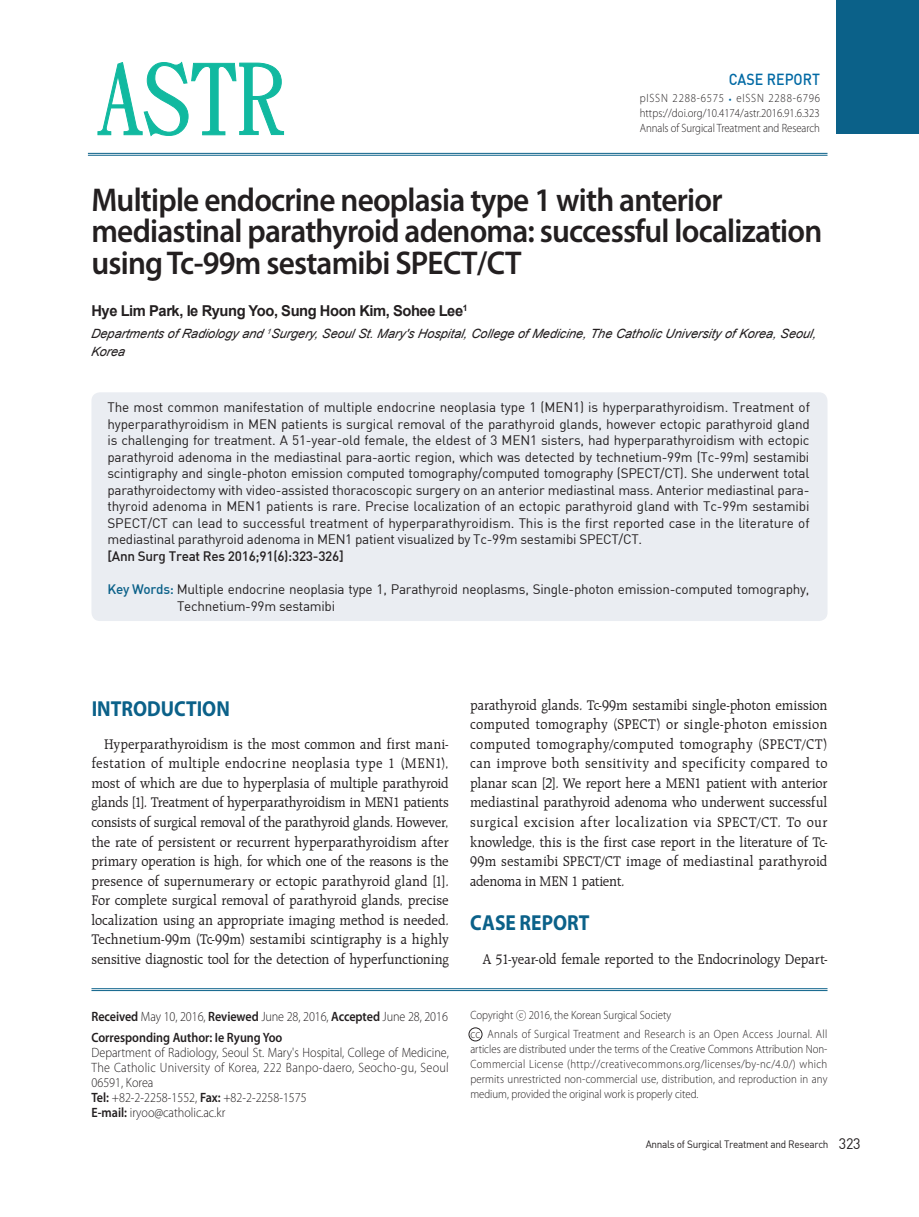
<style>
.page{position:relative;width:919px;height:1217px;background:#fff}
.page>*{position:absolute;margin:0;border:0;box-sizing:border-box;transform-origin:0 0}
.t1{font:600 33px/31.5px "Myriad Pro";letter-spacing:-.025em;color:#231f20;scale:.95 1}
.t2{font:700 21.75px "Myriad Pro";color:#0b6189;scale:.9 1}
.t3{font:15.75px "Dinmed";color:#0069a4;scale:.9 1}
.t4{font:15px/19.5px "Raleigh BT";letter-spacing:-.01em;color:#231f20;text-align:justify;scale:.94 1}
.t5{font:700 15px "Arial";letter-spacing:-.03em;color:#231f20}
.t6{font:13.5px/16.5px "Dinreg";letter-spacing:-.015em;color:#231f20}
.t7{font:300 13.5px/15px "Myriad Pro";color:#231f20;scale:.9 1}
.t8{font:600 13.5px/21px "Myriad Pro";color:#231f20;scale:.9 1}
.t9{font:13.5px "Dinmed";letter-spacing:-.02em;color:#231f20}
.t10{font:italic 12.75px/18px "Arial";color:#231f20}
.t11{font:300 12px/15px "Myriad Pro";color:#231f20;text-align:justify;scale:.9 1}
.t12{font:300 12px/18px "Myriad Pro";letter-spacing:.025em;color:#231f20;scale:.9 1}
.t13{font:10.5px "Dinreg";letter-spacing:-.025em;color:#231f20;scale:.95 1}
.s1{font-size:12.45px;color:#0069a4}
.s2{font-family:"Dinmed";color:#0b6189}
.s3{font-weight:300}
.s4{font-weight:600}
.s5{font-family:"Ymjo 420";font-weight:400}
.s6{font-size:15px}
</style>
<div class="page">
<svg style="left:97px;top:61px;width:187px;height:76px"></svg>
<hr style="left:88px;top:153px;width:739px;height:1px;background:#0b6189">
<hr style="left:88px;top:155px;width:739px;height:1px;background:#0b6189">
<div style="left:91px;top:392px;width:736px;height:229px;background:#eaedf2;border-radius:9px"></div>
<div style="left:836px;top:0;width:82px;height:134px;background:#0b6189"></div>
<hr style="left:91px;top:988px;width:736px;height:1px;background:#0b6189">
<hr style="left:91px;top:990px;width:736px;height:1px;background:#0b6189">
<div style="left:468px;top:1027px;width:14px;height:13px;border:1px solid #231f20;border-radius:50%"></div>
<p class="t3" style="left:728px;top:69px;width:103px">CASE REPORT</p>
<p class="t11" style="left:639px;top:91px;width:202px">pISSN 2288-6575 <span class="s1">•</span> eISSN 2288-6796 https://doi.org/10.4174/astr.2016.91.6.323<br>Annals of Surgical Treatment and Research</p>
<h1 class="t1" style="left:91px;top:183px;width:770px">Multiple endocrine neoplasia type 1 with anterior mediastinal parathyroid adenoma: successful localization using Tc-99m sestamibi SPECT/CT</h1>
<p class="t5" style="left:91px;top:300px;width:377px">Hye Lim Park, Ie Ryung Yoo, Sung Hoon Kim, Sohee Lee<sup>1</sup></p>
<p class="t10" style="left:91px;top:325px;width:729px">Departments of Radiology and <sup>1</sup>Surgery,Seoul St.Mary's Hospital,College of Medicine,The Catholic University of Korea,Seoul,<br>Korea</p>
<p class="t6" style="left:107px;top:399px;width:703px">The most common manifestation of multiple endocrine neoplasia type 1 (MEN1) is hyperparathyroidism. Treatment of hyperparathyroidism in MEN patients is surgical removal of the parathyroid glands, however ectopic parathyroid gland is challenging for treatment. A 51-year-old female, the eldest of 3 MEN1 sisters, had hyperparathyroidism with ectopic parathyroid adenoma in the mediastinal para-aortic region, which was detected by technetium-99m (Tc-99m) sestamibi scintigraphy and single-photon emission computed tomography/computed tomography (SPECT/CT). She underwent total parathyroidectomy with video-assisted thoracoscopic surgery on an anterior mediastinal mass. Anterior mediastinal para&shy;thyroid adenoma in MEN1 patients is rare. Precise localization of an ectopic parathyroid gland with Tc-99m sestamibi SPECT/CT can lead to successful treatment of hyperparathyroidism. This is the first reported case in the literature of mediastinal parathyroid adenoma in MEN1 patient visualized by Tc-99m sestamibi SPECT/CT.</p>
<p class="t9" style="left:107px;top:547px;width:238px">[Ann Surg Treat Res 2016;91(6):323-326]</p>
<p class="t6" style="left:177px;top:580px;width:633px;text-indent:-70px"><span class="s2">Key Words:</span> Multiple endocrine neoplasia type 1, Parathyroid neoplasms, Single-photon emission-computed tomography,<br>Technetium-99m sestamibi</p>
<h2 class="t2" style="left:92px;top:694px;width:155px">INTRODUCTION</h2>
<p class="t4" style="left:91px;top:734px;width:381px;text-indent:13px">Hyperparathyroidism is the most common and first mani&shy;festation of multiple endocrine neoplasia type 1 (MEN1), most of which are due to hyperplasia of multiple parathyroid glands [1]. Treatment of hyperparathyroidism in MEN1 patients consists of surgical removal of the parathyroid glands. However, the rate of persistent or recurrent hyperparathyroidism after primary operation is high, for which one of the reasons is the presence of supernumerary or ectopic parathyroid gland [1].<br>For complete surgical removal of parathyroid glands, precise localization using an appropriate imaging method is needed.<br>Technetium-99m (Tc-99m) sestamibi scintigraphy is a highly sensitive diagnostic tool for the detection of hyperfunctioning</p>
<p class="t8" style="left:91px;top:1005px;width:397px">Received <span class="s3">May 10, 2016,</span> Reviewed <span class="s3">June 28, 2016,</span> Accepted <span class="s3">June 28, 2016<br></span>Corresponding Author: Ie Ryung Yoo</p>
<p class="t7" style="left:91px;top:1044px;width:398px">Department of Radiology, Seoul St. Mary's Hospital, College of Medicine, The Catholic University of Korea, 222 Banpo-daero, Seocho-gu, Seoul 06591, Korea<br><span class="s4">Tel:</span> +82-2-2258-1552, <span class="s4">Fax:</span> +82-2-2258-1575<br><span class="s4">E-mail:</span> iryoo@catholic.ac.kr</p>
<p class="t4" style="left:470px;top:695px;width:382px">parathyroid glands. Tc-99m sestamibi single-photon emission computed tomography (SPECT) or single-photon emission computed tomography/computed tomography (SPECT/CT) can improve both sensitivity and specificity compared to planar scan [2]. We report here a MEN1 patient with anterior mediastinal parathyroid adenoma who underwent successful surgical excision after localization via SPECT/CT. To our knowledge, this is the first case report in the literature of Tc-99m sestamibi SPECT/CT image of mediastinal parathyroid adenoma in MEN 1 patient.</p>
<h2 class="t2" style="left:470px;top:908px;width:134px">CASE REPORT</h2>
<p class="t4" style="left:483px;top:948px;width:368px">A 51-year-old female reported to the Endocrinology Depart-</p>
<p class="t12" style="left:470px;top:1006px;width:398px">Copyright <span class="s5">ⓒ</span> 2016, the Korean Surgical Society<br>cc Annals of Surgical Treatment and Research is an Open Access Journal. All</p>
<p class="t11" style="left:470px;top:1040px;width:398px">articles are distributed under the terms of the Creative Commons Attribution Non-Commercial License (http://creativecommons.org/licenses/by-nc/4.0/) which permits unrestricted non-commercial use, distribution, and reproduction in any medium, provided the original work is properly cited.</p>
<p class="t13" style="left:645px;top:1137px;width:228px">Annals of Surgical Treatment and Research <span class="s6">323</span></p>
</div>
